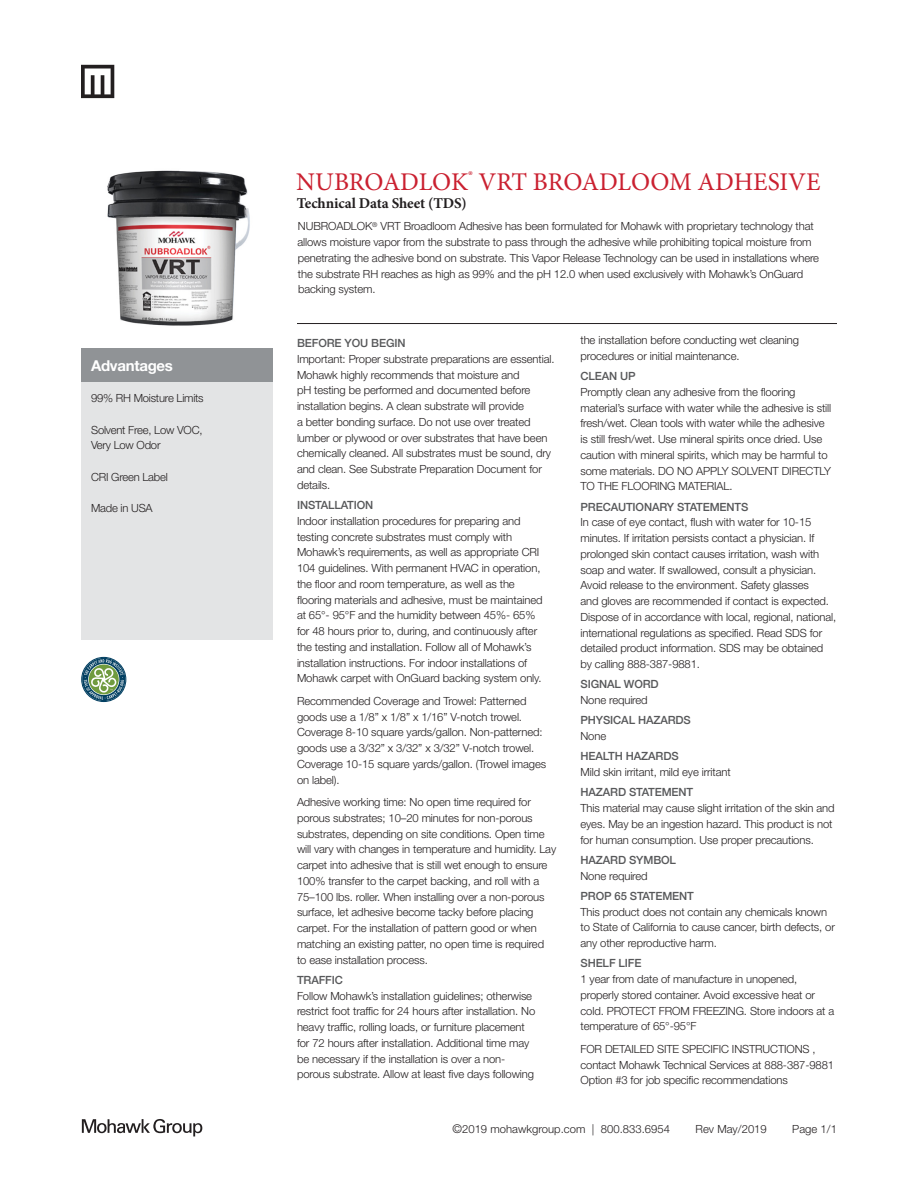
<style>
.page{position:relative;width:918px;height:1188px;background:#fff}
.page>*{position:absolute;margin:0;border:0;box-sizing:border-box;transform-origin:0 0}
.t1{font:25.5px "Minion Pro";letter-spacing:-.005em;color:#ca2030}
.t2{font:700 15px "Minion Pro";letter-spacing:-.01em;color:#231f20}
.t3{font:700 15px "Helvetica Neue LT Std";letter-spacing:-.02em;color:#fff}
.t4{font:300 11.25px/15.8px "Helvetica Neue LT Std";letter-spacing:-.01em;color:#231f20}
.t5{font:500 11.25px "Helvetica Neue";letter-spacing:-.01em;color:#57585a}
.s1{font-size:12px}
</style>
<div class="page">
<svg style="left:81px;top:65px;width:33px;height:33px"></svg>
<svg style="left:82px;top:1119px;width:120px;height:17px"></svg>
<div style="left:81px;top:348px;width:192px;height:34px;background:#909396"></div>
<div style="left:81px;top:382px;width:192px;height:258px;background:#e3e4e5"></div>
<hr style="left:297px;top:323px;width:540px;height:1px;background:#231f20">
<img style="left:107px;top:170px;width:143px;height:156px">
<div style="left:81px;top:657px;width:45px;height:45px;border:1px solid #034062;border-radius:50%"></div>
<svg style="left:82px;top:658px;width:43px;height:43px"></svg>
<svg style="left:84px;top:659px;width:40px;height:41px;background:#7c9e8f"></svg>
<h2 class="t3" style="left:91px;top:356px;width:83px">Advantages</h2>
<p class="t4" style="left:91px;top:390px;width:114px">99% RH Moisture Limits</p>
<p class="t4" style="left:91px;top:421px;width:113px">Solvent Free, Low VOC,<br>Very Low Odor</p>
<p class="t4" style="left:91px;top:469px;width:78px">CRI Green Label</p>
<p class="t4" style="left:91px;top:500px;width:63px">Made in USA</p>
<h1 class="t1" style="left:296px;top:165px;width:526px">NUBROADLOK<sup>®</sup> VRT BROADLOOM ADHESIVE</h1>
<h2 class="t2" style="left:297px;top:193px;width:171px">Technical Data Sheet (TDS)</h2>
<p class="t4" style="left:297px;top:218px;width:523px">NUBROADLOK<sup>®</sup> VRT Broadloom Adhesive has been formulated for Mohawk with proprietary technology that allows moisture vapor from the substrate to pass through the adhesive while prohibiting topical moisture from penetrating the adhesive bond on substrate. This Vapor Release Technology can be used in installations where the substrate RH reaches as high as 99% and the pH 12.0 when used exclusively with Mohawk’s OnGuard backing system.</p>
<p class="t5" style="left:297px;top:334px;width:110px">BEFORE YOU BEGIN</p>
<p class="t4" style="left:297px;top:351px;width:259px">Important: Proper substrate preparations are essential.<br>Mohawk highly recommends that moisture and<br>pH testing be performed and documented before installation begins. A clean substrate will provide<br>a better bonding surface. Do not use over treated lumber or plywood or over substrates that have been chemically cleaned. All substrates must be sound, dry and clean. See Substrate Preparation Document for details.</p>
<p class="t5" style="left:297px;top:496px;width:78px">INSTALLATION</p>
<p class="t4" style="left:297px;top:513px;width:247px">Indoor installation procedures for preparing and testing concrete substrates must comply with Mohawk’s requirements, as well as appropriate CRI 104 guidelines. With permanent HVAC in operation, the floor and room temperature, as well as the flooring materials and adhesive, must be maintained at 65°- 95°F and the humidity between 45%- 65% for 48 hours prior to, during, and continuously after the testing and installation. Follow all of Mohawk’s installation instructions. For indoor installations of Mohawk carpet with OnGuard backing system only.</p>
<p class="t4" style="left:297px;top:693px;width:251px">Recommended Coverage and Trowel: Patterned goods use a 1/8” x 1/8” x 1/16” V-notch trowel.<br>Coverage 8-10 square yards/gallon. Non-patterned: goods use a 3/32” x 3/32” x 3/32” V-notch trowel.<br>Coverage 10-15 square yards/gallon. (Trowel images on label).</p>
<p class="t4" style="left:297px;top:794px;width:261px">Adhesive working time: No open time required for porous substrates; 10–20 minutes for non-porous substrates, depending on site conditions. Open time will vary with changes in temperature and humidity. Lay carpet into adhesive that is still wet enough to ensure 100% transfer to the carpet backing, and roll with a 75–100 lbs. roller. When installing over a non-porous surface, let adhesive become tacky before placing carpet. For the installation of pattern good or when matching an existing patter, no open time is required to ease installation process.</p>
<p class="t5" style="left:297px;top:971px;width:48px">TRAFFIC</p>
<p class="t4" style="left:297px;top:987px;width:240px">Follow Mohawk’s installation guidelines; otherwise restrict foot traffic for 24 hours after installation. No heavy traffic, rolling loads, or furniture placement for 72 hours after installation. Additional time may be necessary if the installation is over a non&shy;porous substrate. Allow at least five days following</p>
<p class="t4" style="left:581px;top:332px;width:220px">the installation before conducting wet cleaning procedures or initial maintenance.</p>
<p class="t5" style="left:581px;top:367px;width:57px">CLEAN UP</p>
<p class="t4" style="left:581px;top:384px;width:252px">Promptly clean any adhesive from the flooring material’s surface with water while the adhesive is still fresh/wet. Clean tools with water while the adhesive is still fresh/wet. Use mineral spirits once dried. Use caution with mineral spirits, which may be harmful to some materials. DO NO APPLY SOLVENT DIRECTLY TO THE FLOORING MATERIAL.</p>
<p class="t5" style="left:581px;top:498px;width:169px">PRECAUTIONARY STATEMENTS</p>
<p class="t4" style="left:581px;top:514px;width:257px">In case of eye contact, flush with water for 10-15 minutes. If irritation persists contact a physician. If prolonged skin contact causes irritation, wash with soap and water. If swallowed, consult a physician.<br>Avoid release to the environment. Safety glasses<br>and gloves are recommended if contact is expected.<br>Dispose of in accordance with local, regional, national, international regulations as specified. Read SDS for detailed product information. SDS may be obtained by calling 888-387-9881.</p>
<p class="t5" style="left:581px;top:675px;width:80px">SIGNAL WORD</p>
<p class="t4" style="left:581px;top:692px;width:69px">None required</p>
<p class="t5" style="left:581px;top:711px;width:112px">PHYSICAL HAZARDS</p>
<p class="t4" style="left:581px;top:728px;width:27px">None</p>
<p class="t5" style="left:581px;top:747px;width:100px">HEALTH HAZARDS</p>
<p class="t4" style="left:581px;top:764px;width:152px">Mild skin irritant, mild eye irritant</p>
<p class="t5" style="left:581px;top:783px;width:114px">HAZARD STATEMENT</p>
<p class="t4" style="left:581px;top:800px;width:256px">This material may cause slight irritation of the skin and eyes. May be an ingestion hazard. This product is not for human consumption. Use proper precautions.</p>
<p class="t5" style="left:581px;top:851px;width:97px">HAZARD SYMBOL</p>
<p class="t4" style="left:581px;top:868px;width:69px">None required</p>
<p class="t5" style="left:581px;top:887px;width:115px">PROP 65 STATEMENT</p>
<p class="t4" style="left:581px;top:904px;width:256px">This product does not contain any chemicals known to State of California to cause cancer, birth defects, or any other reproductive harm.</p>
<p class="t5" style="left:581px;top:954px;width:63px">SHELF LIFE</p>
<p class="t4" style="left:581px;top:971px;width:255px">1 year from date of manufacture in unopened, properly stored container. Avoid excessive heat or cold. PROTECT FROM FREEZING. Store indoors at a temperature of 65°-95°F</p>
<p class="t4" style="left:581px;top:1041px;width:255px">FOR DETAILED SITE SPECIFIC INSTRUCTIONS , contact Mohawk Technical Services at 888-387-9881<br>Option #3 for job specific recommendations</p>
<p class="t4" style="left:452px;top:1121px;width:219px"><span class="s1">©</span>2019 mohawkgroup.com | 800.833.6954</p>
<p class="t4" style="left:695px;top:1121px;width:73px">Rev May/2019</p>
<p class="t4" style="left:792px;top:1121px;width:46px">Page 1/1</p>
</div>
